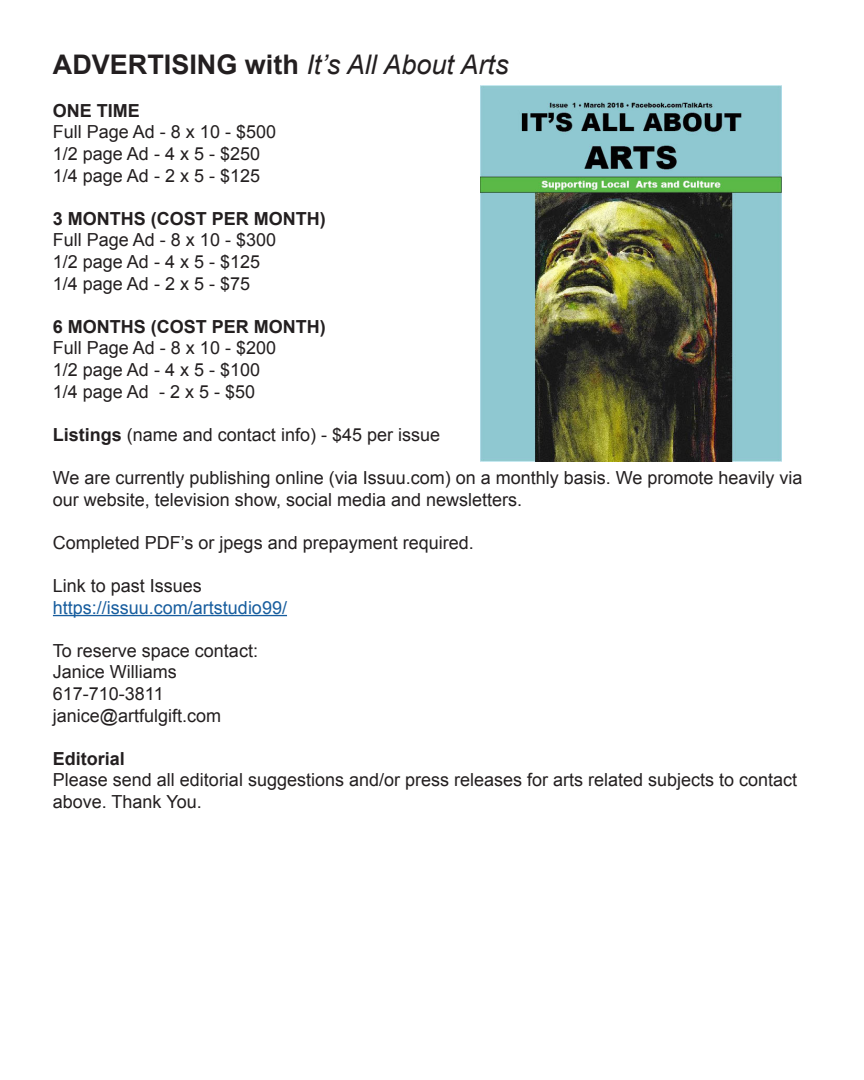
<style>
.page{position:relative;width:864px;height:1080px;background:#fff}
.page>*{position:absolute;margin:0;border:0;box-sizing:border-box;transform-origin:0 0}
.t1{font:italic 27px "Arial";color:#231f20}
.t2{font:18px/21.6px "Arial";color:#231f20}
.t3{font:700 18px "Arial";color:#231f20}
.t4{font:18px "Arial";color:#175d9e}
.s1{font-weight:700;font-style:normal}
.s2{font-weight:700}
</style>
<div class="page">
<hr style="left:53px;top:615px;width:234px;height:1px;background:#175d9e">
<img style="left:480px;top:86px;width:301px;height:375px">
<p class="t1" style="left:53px;top:47px;width:457px"><span class="s1">ADVERTISING with</span> It’s All About Arts</p>
<p class="t3" style="left:53px;top:99px;width:89px">ONE TIME</p>
<p class="t2" style="left:53px;top:122px;width:225px">Full Page Ad - 8 x 10 - $500</p>
<p class="t2" style="left:53px;top:143px;width:209px">1/2 page Ad - 4 x 5 - $250</p>
<p class="t2" style="left:53px;top:165px;width:209px">1/4 page Ad - 2 x 5 - $125</p>
<p class="t3" style="left:53px;top:207px;width:275px">3 MONTHS (COST PER MONTH)</p>
<p class="t2" style="left:53px;top:230px;width:225px">Full Page Ad - 8 x 10 - $300</p>
<p class="t2" style="left:53px;top:251px;width:209px">1/2 page Ad - 4 x 5 - $125</p>
<p class="t2" style="left:53px;top:273px;width:199px">1/4 page Ad - 2 x 5 - $75</p>
<p class="t3" style="left:53px;top:315px;width:275px">6 MONTHS (COST PER MONTH)</p>
<p class="t2" style="left:53px;top:338px;width:225px">Full Page Ad - 8 x 10 - $200</p>
<p class="t2" style="left:53px;top:359px;width:209px">1/2 page Ad - 4 x 5 - $100</p>
<p class="t2" style="left:53px;top:381px;width:204px">1/4 page Ad - 2 x 5 - $50</p>
<p class="t2" style="left:53px;top:424px;width:389px"><span class="s2">Listings</span> (name and contact info) - $45 per issue</p>
<p class="t2" style="left:53px;top:467px;width:751px">We are currently publishing online (via Issuu.com) on a monthly basis. We promote heavily via our website, television show, social media and newsletters.</p>
<p class="t2" style="left:53px;top:532px;width:422px">Completed PDF’s or jpegs and prepayment required.</p>
<p class="t2" style="left:53px;top:575px;width:151px">Link to past Issues</p>
<p class="t4" style="left:53px;top:596px;width:236px">https://issuu.com/artstudio99/</p>
<p class="t2" style="left:53px;top:640px;width:207px">To reserve space contact:</p>
<p class="t2" style="left:53px;top:662px;width:126px">Janice Williams</p>
<p class="t2" style="left:53px;top:683px;width:112px">617-710-3811</p>
<p class="t2" style="left:53px;top:705px;width:170px">janice@artfulgift.com</p>
<p class="t2" style="left:53px;top:748px;width:746px"><span class="s2">Editorial<br></span>Please send all editorial suggestions and/or press releases for arts related subjects to contact above. Thank You.</p>
</div>
